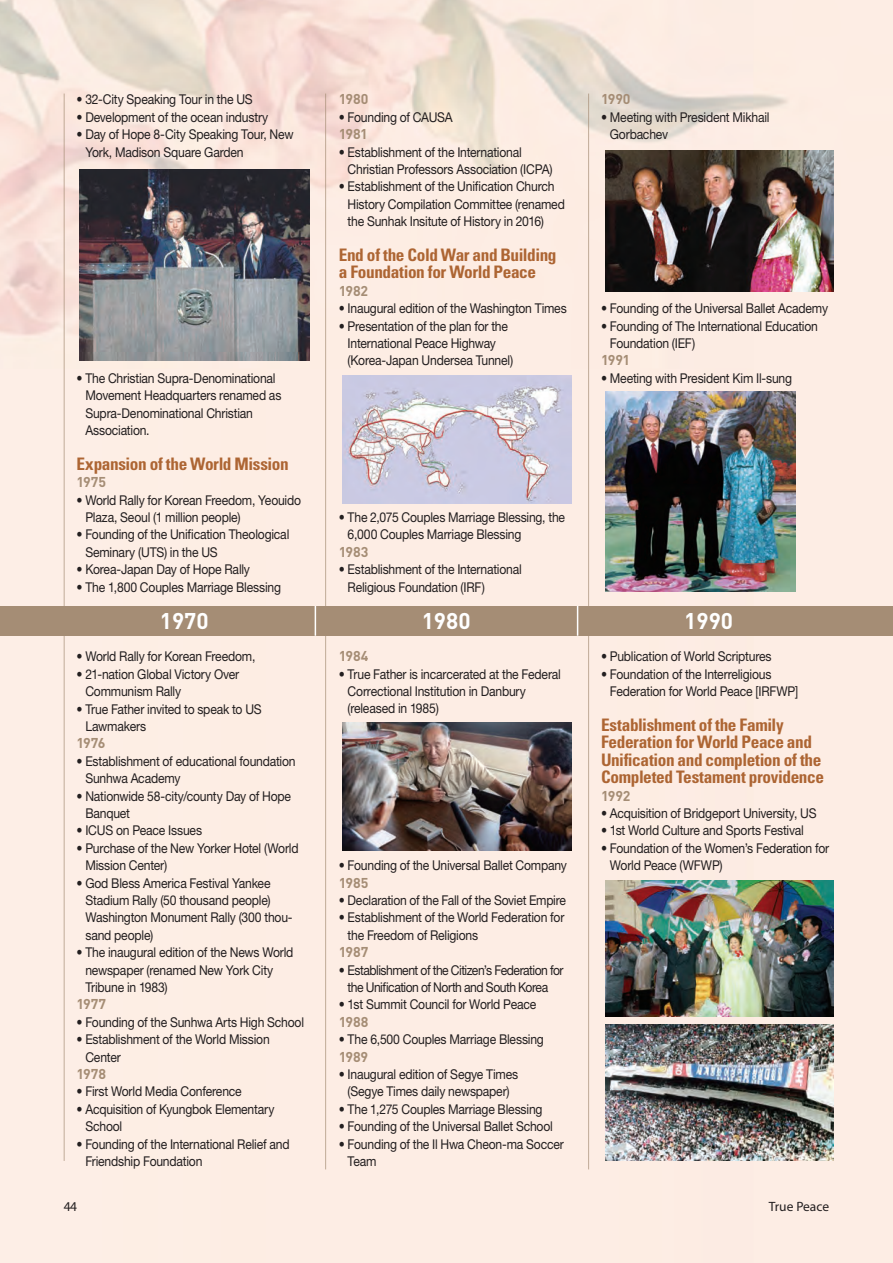
<style>
.page{position:relative;width:893px;height:1263px;background:#fff}
.page>*{position:absolute;margin:0;border:0;box-sizing:border-box;transform-origin:0 0}
.t1{font:700 22.5px "DIN Pro";color:#fff}
.t2{font:700 condensed 17.25px/17.4px "Univers LT Std";letter-spacing:-.025em;color:#ad6533}
.t3{font:700 14.1px "DIN Pro";letter-spacing:-.005em;color:#a58d75}
.t4{font:13.5px/17.4px "Helvetica Neue LT Std";letter-spacing:-.015em;color:#231f20;scale:.9 1}
.t5{font:13.5px/17.4px "Helvetica Neue LT Std";letter-spacing:-.04em;color:#231f20;text-align:center;scale:.9 1}
.t6{font:13.5px "Myriad Pro";letter-spacing:-.005em;color:#231f20}
</style>
<div class="page">
<img style="left:0;top:0;width:893px;height:1263px">
<hr style="left:325px;top:94px;width:1px;height:1075px;background:#a58d75">
<hr style="left:588px;top:94px;width:1px;height:1075px;background:#a58d75">
<hr style="left:64px;top:94px;width:1px;height:1067px;background:#a58d75">
<div style="left:0;top:606px;width:893px;height:30px;background:#a58d75"></div>
<hr style="left:315px;top:606px;width:1px;height:30px;background:#fff">
<hr style="left:577px;top:606px;width:1px;height:30px;background:#fff">
<img style="left:80px;top:169px;width:229px;height:191px">
<img style="left:342px;top:376px;width:230px;height:127px">
<img style="left:605px;top:391px;width:190px;height:200px">
<img style="left:605px;top:151px;width:228px;height:140px">
<img style="left:342px;top:722px;width:230px;height:128px">
<img style="left:605px;top:1025px;width:228px;height:136px">
<img style="left:605px;top:881px;width:228px;height:136px">
<p class="t4" style="left:77px;top:91px;width:197px">• 32-City Speaking Tour in the US</p>
<p class="t4" style="left:77px;top:108px;width:215px">• Development of the ocean industry</p>
<p class="t4" style="left:85px;top:126px;width:233px;text-indent:-9px">• Day of Hope 8-City Speaking Tour, New<br>York, Madison Square Garden</p>
<p class="t4" style="left:85px;top:369px;width:219px;text-indent:-9px">• The Christian Supra-Denominational<br>Movement Headquarters renamed as<br>Supra-Denominational Christian<br>Association.</p>
<p class="t2" style="left:77px;top:455px;width:214px">Expansion of the World Mission</p>
<p class="t3" style="left:77px;top:473px;width:31px">1975</p>
<p class="t4" style="left:85px;top:491px;width:241px;text-indent:-9px">• World Rally for Korean Freedom, Yeouido<br>Plaza, Seoul (1 million people)</p>
<p class="t4" style="left:85px;top:526px;width:228px;text-indent:-9px">• Founding of the Unification Theological<br>Seminary (UTS) in the US</p>
<p class="t4" style="left:77px;top:561px;width:194px">• Korea-Japan Day of Hope Rally</p>
<p class="t4" style="left:77px;top:578px;width:229px">• The 1,800 Couples Marriage Blessing</p>
<p class="t3" style="left:339px;top:90px;width:31px">1980</p>
<p class="t4" style="left:339px;top:108px;width:128px">• Founding of CAUSA</p>
<p class="t3" style="left:339px;top:125px;width:31px">1981</p>
<p class="t4" style="left:348px;top:143px;width:229px;text-indent:-9px">• Establishment of the International<br>Christian Professors Association (ICPA)</p>
<p class="t4" style="left:348px;top:178px;width:243px;text-indent:-9px">• Establishment of the Unification Church<br>History Compilation Committee (renamed the Sunhak Insitute of History in 2016)</p>
<p class="t2" style="left:339px;top:246px;width:219px">End of the Cold War and Building a Foundation for World Peace</p>
<p class="t3" style="left:339px;top:281px;width:31px">1982</p>
<p class="t4" style="left:339px;top:300px;width:255px">• Inaugural edition of the Washington Times</p>
<p class="t4" style="left:348px;top:317px;width:186px;text-indent:-9px">• Presentation of the plan for the<br>International Peace Highway (Korea-Japan Undersea Tunnel)</p>
<p class="t3" style="left:601px;top:90px;width:31px">1990</p>
<p class="t4" style="left:610px;top:108px;width:179px;text-indent:-9px">• Meeting with President Mikhail<br>Gorbachev</p>
<p class="t4" style="left:601px;top:300px;width:254px">• Founding of the Universal Ballet Academy</p>
<p class="t4" style="left:610px;top:317px;width:233px;text-indent:-9px">• Founding of The International Education<br>Foundation (IEF)</p>
<p class="t3" style="left:601px;top:351px;width:31px">1991</p>
<p class="t4" style="left:601px;top:369px;width:214px">• Meeting with President Kim Il-sung</p>
<p class="t4" style="left:348px;top:508px;width:243px;text-indent:-9px">• The 2,075 Couples Marriage Blessing, the<br>6,000 Couples Marriage Blessing</p>
<p class="t3" style="left:339px;top:542px;width:31px">1983</p>
<p class="t4" style="left:348px;top:561px;width:195px;text-indent:-9px">• Establishment of the International<br>Religious Foundation (IRF)</p>
<h1 class="t1" style="left:160px;top:605px;width:50px">1970</h1>
<h1 class="t1" style="left:422px;top:605px;width:50px">1980</h1>
<h1 class="t1" style="left:684px;top:605px;width:50px">1990</h1>
<p class="t4" style="left:77px;top:648px;width:200px">• World Rally for Korean Freedom,</p>
<p class="t4" style="left:85px;top:665px;width:172px;text-indent:-9px">• 21-nation Global Victory Over<br>Communism Rally</p>
<p class="t4" style="left:85px;top:700px;width:197px;text-indent:-9px">• True Father invited to speak to US<br>Lawmakers</p>
<p class="t3" style="left:77px;top:734px;width:30px">1976</p>
<p class="t4" style="left:85px;top:752px;width:235px;text-indent:-9px">• Establishment of educational foundation<br>Sunhwa Academy</p>
<p class="t4" style="left:85px;top:787px;width:230px;text-indent:-9px">• Nationwide 58-city/county Day of Hope<br>Banquet</p>
<p class="t4" style="left:77px;top:822px;width:141px">• ICUS on Peace Issues</p>
<p class="t4" style="left:85px;top:839px;width:238px;text-indent:-9px">• Purchase of the New Yorker Hotel (World<br>Mission Center)</p>
<p class="t4" style="left:85px;top:874px;width:232px;text-indent:-9px">• God Bless America Festival Yankee<br>Stadium Rally (50 thousand people)<br>Washington Monument Rally (300 thou&shy;sand people)</p>
<p class="t4" style="left:85px;top:943px;width:233px;text-indent:-9px">• The inaugural edition of the News World newspaper (renamed New York City<br>Tribune in 1983)</p>
<p class="t3" style="left:77px;top:995px;width:31px">1977</p>
<p class="t4" style="left:77px;top:1013px;width:254px">• Founding of the Sunhwa Arts High School</p>
<p class="t4" style="left:85px;top:1030px;width:206px;text-indent:-9px">• Establishment of the World Mission<br>Center</p>
<p class="t3" style="left:77px;top:1064px;width:31px">1978</p>
<p class="t4" style="left:77px;top:1083px;width:185px">• First World Media Conference</p>
<p class="t4" style="left:85px;top:1100px;width:212px;text-indent:-9px">• Acquisition of Kyungbok Elementary<br>School</p>
<p class="t4" style="left:85px;top:1135px;width:228px;text-indent:-9px">• Founding of the International Relief and<br>Friendship Foundation</p>
<p class="t3" style="left:339px;top:647px;width:31px">1984</p>
<p class="t4" style="left:348px;top:665px;width:239px;text-indent:-9px">• True Father is incarcerated at the Federal<br>Correctional Institution in Danbury (released in 1985)</p>
<p class="t4" style="left:339px;top:856px;width:255px">• Founding of the Universal Ballet Company</p>
<p class="t3" style="left:339px;top:873px;width:31px">1985</p>
<p class="t4" style="left:339px;top:891px;width:254px">• Declaration of the Fall of the Soviet Empire</p>
<p class="t4" style="left:348px;top:909px;width:242px;text-indent:-9px">• Establishment of the World Federation for the Freedom of Religions</p>
<p class="t3" style="left:339px;top:942px;width:31px">1987</p>
<p class="t5" style="left:339px;top:961px;width:251px">• Establishment of the Citizen’s Federation for the Unification of North and South Korea</p>
<p class="t4" style="left:339px;top:996px;width:221px">• 1st Summit Council for World Peace</p>
<p class="t3" style="left:339px;top:1012px;width:31px">1988</p>
<p class="t4" style="left:339px;top:1030px;width:229px">• The 6,500 Couples Marriage Blessing</p>
<p class="t3" style="left:339px;top:1047px;width:31px">1989</p>
<p class="t4" style="left:339px;top:1065px;width:201px;text-align:center">• Inaugural edition of Segye Times (Segye Times daily newspaper)</p>
<p class="t4" style="left:339px;top:1100px;width:228px">• The 1,275 Couples Marriage Blessing</p>
<p class="t4" style="left:339px;top:1117px;width:239px">• Founding of the Universal Ballet School</p>
<p class="t4" style="left:348px;top:1135px;width:242px;text-indent:-9px">• Founding of the Il Hwa Cheon-ma Soccer<br>Team</p>
<p class="t4" style="left:601px;top:648px;width:191px">• Publication of World Scriptures</p>
<p class="t4" style="left:610px;top:665px;width:211px;text-indent:-9px">• Foundation of the Interreligious<br>Federation for World Peace [IRFWP]</p>
<p class="t2" style="left:601px;top:716px;width:224px">Establishment of the Family<br>Federation for World Peace and<br>Unification and completion of the<br>Completed Testament providence</p>
<p class="t3" style="left:601px;top:786px;width:31px">1992</p>
<p class="t4" style="left:601px;top:804px;width:241px">• Acquisition of Bridgeport University, US</p>
<p class="t4" style="left:601px;top:822px;width:227px">• 1st World Culture and Sports Festival</p>
<p class="t4" style="left:610px;top:839px;width:245px;text-indent:-9px">• Foundation of the Women’s Federation for<br>World Peace (WFWP)</p>
<p class="t6" style="left:64px;top:1198px;width:15px">44</p>
<p class="t6" style="left:769px;top:1198px;width:62px">True Peace</p>
</div>
